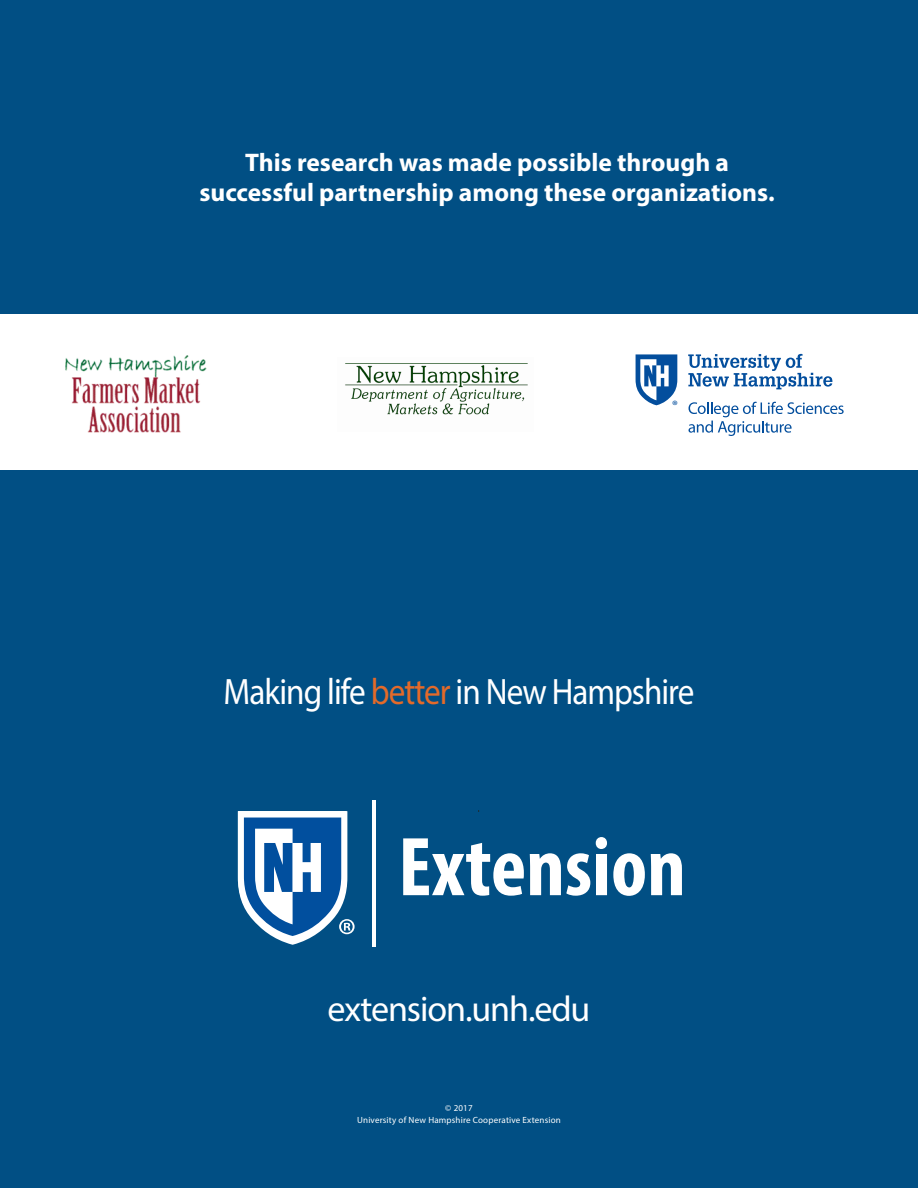
<style>
.page{position:relative;width:918px;height:1188px;background:#014f84}
.page>*{position:absolute;margin:0;border:0;box-sizing:border-box;transform-origin:0 0}
.graphic_cat{font:36.9px "Myriad Pro";letter-spacing:-.03em;color:#fff;scale:.9 1}
.graphic_cat-2{font:36px "Myriad Pro";letter-spacing:-.03em;color:#fff}
.header_2{font:700 25.5px/30.6px "Myriad Pro";color:#fff;text-align:center}
.t1{font:13.65px "Myriad Pro";color:#034e9d}
.citation{font:9px/12px "Myriad Pro";letter-spacing:.02em;color:#fff;text-align:center}
.s1{color:#e36a2a}
</style>
<div class="page">
<svg style="left:403px;top:838px;width:121px;height:58px"></svg>
<svg style="left:530px;top:853px;width:60px;height:43px"></svg>
<svg style="left:596px;top:837px;width:11px;height:58px"></svg>
<svg style="left:613px;top:853px;width:32px;height:43px"></svg>
<svg style="left:651px;top:853px;width:31px;height:42px"></svg>
<hr style="left:372px;top:800px;width:3px;height:147px;background:#fff">
<svg style="left:238px;top:811px;width:117px;height:134px"></svg>
<div style="left:0;top:314px;width:918px;height:156px;background:#fff"></div>
<img style="left:65px;top:355px;width:141px;height:78px">
<svg style="left:636px;top:354px;width:41px;height:51px"></svg>
<svg style="left:688px;top:354px;width:144px;height:35px"></svg>
<svg style="left:689px;top:402px;width:155px;height:34px"></svg>
<img style="left:345px;top:363px;width:183px;height:52px">
<p class="header_2" style="left:199px;top:146px;width:577px">This research was made possible through a successful partnership among these organizations.</p>
<p class="t1" style="left:672px;top:397px;width:7px">®</p>
<p class="graphic_cat" style="left:224px;top:669px;width:525px">Making life <span class="s1">better</span> in New Hampshire</p>
<p class="graphic_cat-2" style="left:328px;top:986px;width:264px">extension.unh.edu</p>
<p class="citation" style="left:357px;top:1101px;width:205px">© 2017<br>University of New Hampshire Cooperative Extension</p>
</div>
